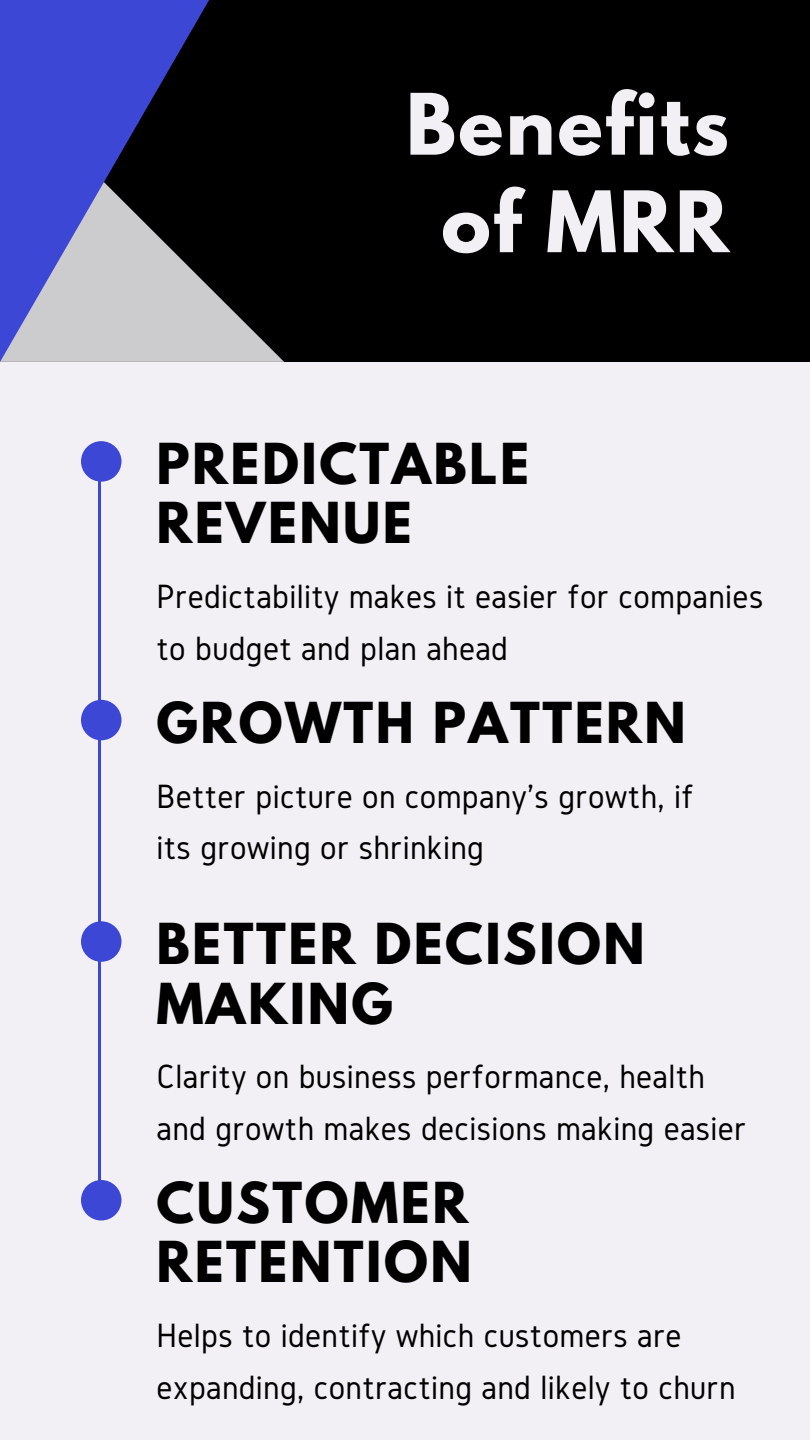
<style>
.page{position:relative;width:810px;height:1440px;background:#000}
.page>*{position:absolute;margin:0;border:0;box-sizing:border-box;transform-origin:0 0}
.t1{font:700 75px/97.5px "League Spartan";letter-spacing:.03em;color:#f2f0f4;text-align:center}
.t2{font:700 50px/59.4px "League Spartan";letter-spacing:.05em;color:#000}
.t3{font:35px/51.7px "Gidole";letter-spacing:.01em;color:#000}
</style>
<div class="page">
<svg style="left:209px;top:287px;width:75px;height:75px"></svg>
<svg style="left:0;top:0;width:209px;height:362px;fill:#3c47ce"></svg>
<div style="left:0;top:362px;width:810px;height:1078px;background:#f2f0f4"></div>
<div style="left:81px;top:441px;width:41px;height:41px;background:#3c47d6;border-radius:50%"></div>
<div style="left:81px;top:700px;width:41px;height:40px;background:#3c47d6;border-radius:50%"></div>
<div style="left:81px;top:921px;width:41px;height:41px;background:#3c47d6;border-radius:50%"></div>
<div style="left:81px;top:1180px;width:41px;height:41px;background:#3c47d6;border-radius:50%"></div>
<hr style="left:98px;top:482px;width:3px;height:702px;background:#3c47d6">
<h1 class="t1" style="left:406px;top:85px;width:325px">Benefits of MRR</h1>
<h2 class="t2" style="left:157px;top:441px;width:374px">PREDICTABLE<br>REVENUE</h2>
<p class="t3" style="left:157px;top:570px;width:608px">Predictability makes it easier for companies to budget and plan ahead</p>
<h2 class="t2" style="left:157px;top:699px;width:531px">GROWTH PATTERN</h2>
<p class="t3" style="left:157px;top:770px;width:539px">Better picture on company's growth, if its growing or shrinking</p>
<h2 class="t2" style="left:157px;top:921px;width:490px">BETTER DECISION<br>MAKING</h2>
<p class="t3" style="left:157px;top:1050px;width:591px">Clarity on business performance, health and growth makes decisions making easier</p>
<h2 class="t2" style="left:157px;top:1179px;width:317px">CUSTOMER<br>RETENTION</h2>
<p class="t3" style="left:157px;top:1309px;width:581px">Helps to identify which customers are expanding, contracting and likely to churn</p>
</div>
